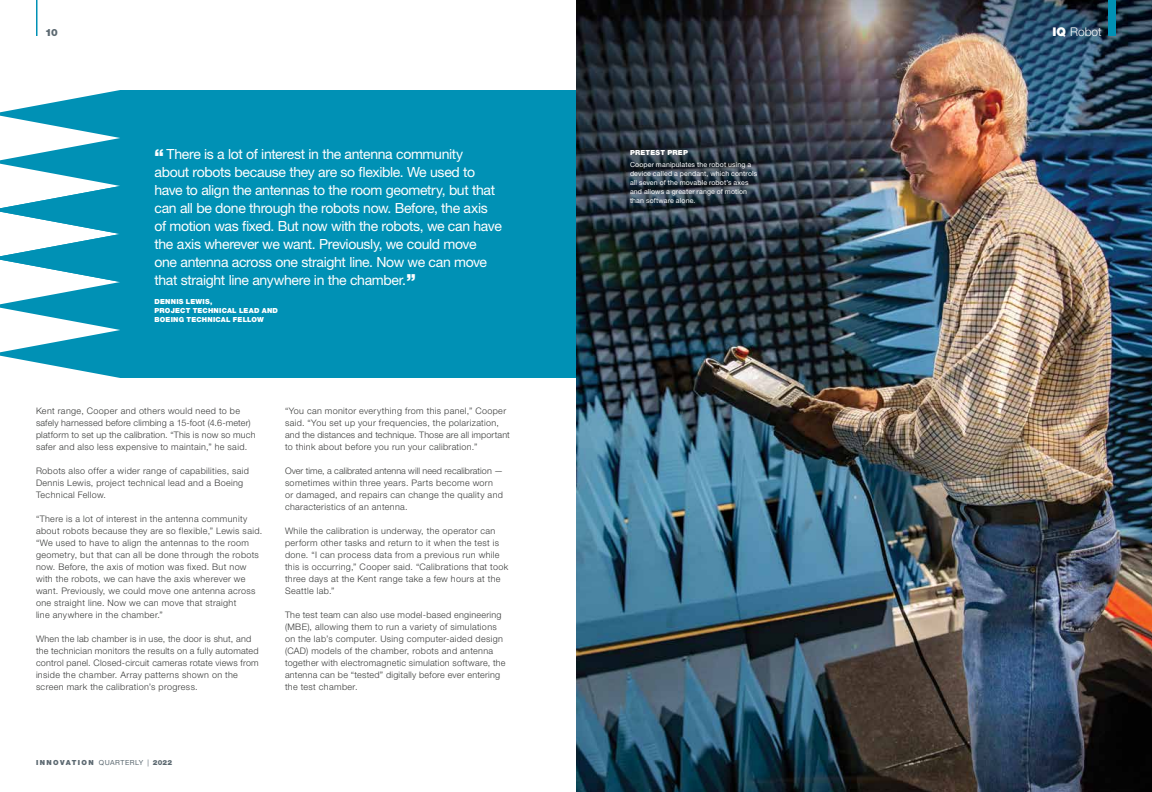
<style>
.page{position:relative;width:1152px;height:792px;background:#fff}
.page>*{position:absolute;margin:0;border:0;box-sizing:border-box;transform-origin:0 0}
.t1{font:14px/18px "Helvetica Neue LT Std";letter-spacing:-.025em;color:#fff}
.t2{font:300 12px "Helvetica Neue LT Std";letter-spacing:-.005em;color:#fff}
.t3{font:900 10px "Helvetica Neue LT Std";color:#5c6971}
.t4{font:300 9px/12px "Helvetica Neue LT Std";letter-spacing:.035em;color:#393a39}
.t5{font:7px/9px "Helvetica Neue LT Std";letter-spacing:.015em;color:#fff}
.t6{font:900 7px/9px "Helvetica Neue LT Std";letter-spacing:.03em;color:#fff}
.t7{font:900 7px "Helvetica Neue LT Std";letter-spacing:.185em;color:#5c6971}
.s1{font-weight:900}
.s2{font-weight:900;font-size:18px}
.s3{font-weight:400}
</style>
<div class="page">
<svg style="left:0;top:90px;width:576px;height:96px;background:#189bbc"></svg>
<svg style="left:0;top:186px;width:576px;height:192px;background:#1a9cbc"></svg>
<img style="left:576px;top:0;width:576px;height:792px">
<div style="left:1109px;top:0;width:7px;height:36px;background:#0091b5"></div>
<hr style="left:36px;top:0;width:2px;height:35px;background:#0091b5">
<p class="t3" style="left:45px;top:26px;width:14px">10</p>
<h2 class="t2" style="left:1052px;top:24px;width:51px"><span class="s1">IQ</span> Robot</h2>
<p class="t1" style="left:154px;top:144px;width:349px"><span class="s2">“</span> There is a lot of interest in the antenna community<br>about robots because they are so flexible. We used to have to align the antennas to the room geometry, but that can all be done through the robots now. Before, the axis of motion was fixed. But now with the robots, we can have the axis wherever we want. Previously, we could move one antenna across one straight line. Now we can move that straight line anywhere in the chamber.<span class="s2">”</span></p>
<p class="t6" style="left:154px;top:297px;width:125px">DENNIS LEWIS,<br>PROJECT TECHNICAL LEAD AND<br>BOEING TECHNICAL FELLOW</p>
<p class="t4" style="left:36px;top:405px;width:221px">Kent range, Cooper and others would need to be safely harnessed before climbing a 15-foot (4.6-meter) platform to set up the calibration. “This is now so much safer and also less expensive to maintain,” he said.</p>
<p class="t4" style="left:36px;top:465px;width:215px">Robots also offer a wider range of capabilities, said<br>Dennis Lewis, project technical lead and a Boeing<br>Technical Fellow.</p>
<p class="t4" style="left:36px;top:513px;width:228px">“There is a lot of interest in the antenna community about robots because they are so flexible,” Lewis said. “We used to have to align the antennas to the room geometry, but that can all be done through the robots now. Before, the axis of motion was fixed. But now with the robots, we can have the axis wherever we want. Previously, we could move one antenna across one straight line. Now we can move that straight<br>line anywhere in the chamber.”</p>
<p class="t4" style="left:36px;top:633px;width:224px">When the lab chamber is in use, the door is shut, and the technician monitors the results on a fully automated control panel. Closed-circuit cameras rotate views from inside the chamber. Array patterns shown on the screen mark the calibration’s progress.</p>
<p class="t4" style="left:285px;top:405px;width:226px">“You can monitor everything from this panel,” Cooper said. “You set up your frequencies, the polarization, and the distances and technique. Those are all important to think about before you run your calibration.”</p>
<p class="t4" style="left:285px;top:465px;width:220px">Over time, a calibrated antenna will need recalibration — sometimes within three years. Parts become worn or damaged, and repairs can change the quality and characteristics of an antenna.</p>
<p class="t4" style="left:285px;top:525px;width:225px">While the calibration is underway, the operator can perform other tasks and return to it when the test is done. “I can process data from a previous run while this is occurring,” Cooper said. “Calibrations that took three days at the Kent range take a few hours at the Seattle lab.”</p>
<p class="t4" style="left:285px;top:609px;width:222px">The test team can also use model-based engineering (MBE), allowing them to run a variety of simulations on the lab’s computer. Using computer-aided design (CAD) models of the chamber, robots and antenna together with electromagnetic simulation software, the antenna can be “tested” digitally before ever entering the test chamber.</p>
<p class="t7" style="left:36px;top:758px;width:138px">INNOVATION <span class="s3">QUARTERLY |</span> 2022</p>
<p class="t6" style="left:630px;top:148px;width:59px">PRETEST PREP</p>
<p class="t5" style="left:630px;top:160px;width:129px">Cooper manipulates the robot using a device called a pendant, which controls all seven of the movable robot’s axes and allows a greater range of motion than software alone.</p>
</div>
